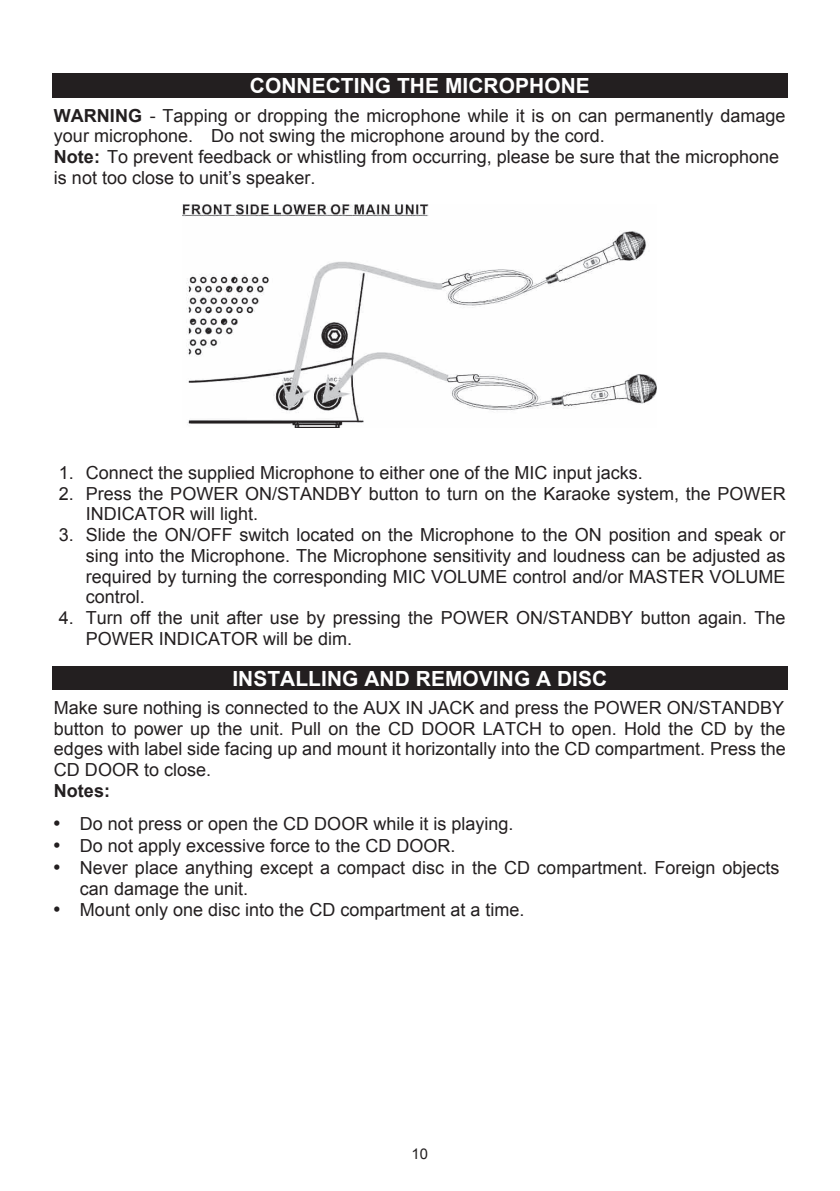
<style>
.page{position:relative;width:840px;height:1191px;background:#fff}
.page>*{position:absolute;margin:0;border:0;box-sizing:border-box;transform-origin:0 0}
.t1{font:700 20.8px "Arial";letter-spacing:.005em;color:#fff}
.t2{font:18px/20.6px "Arial";color:#231f20}
.t3{font:700 18px "Arial";color:#231f20}
.t4{font:14.8px "Arial";color:#231f20}
.s1{font-weight:700}
</style>
<div class="page">
<div style="left:52px;top:73px;width:735px;height:24px;background:#231f20"></div>
<img style="left:182px;top:205px;width:474px;height:223px">
<div style="left:52px;top:666px;width:735px;height:24px;background:#231f20"></div>
<p class="t1" style="left:250px;top:72px;width:341px">CONNECTING THE MICROPHONE</p>
<p class="t2" style="left:54px;top:105px;width:732px"><span class="s1">WARNING</span> - Tapping or dropping the microphone while it is on can permanently damage your microphone. Do not swing the microphone around by the cord.<br><span class="s1">Note:</span> To prevent feedback or whistling from occurring, please be sure that the microphone is not too close to unit’s speaker.</p>
<p class="t2" style="left:59px;top:462px;width:585px">1. Connect the supplied Microphone to either one of the MIC input jacks.</p>
<p class="t2" style="left:86px;top:483px;width:701px;text-indent:-27px">2. Press the POWER ON/STANDBY button to turn on the Karaoke system, the POWER<br>INDICATOR will light.</p>
<p class="t2" style="left:86px;top:524px;width:700px;text-align:justify;text-indent:-27px">3. Slide the ON/OFF switch located on the Microphone to the ON position and speak or sing into the Microphone. The Microphone sensitivity and loudness can be adjusted as required by turning the corresponding MIC VOLUME control and/or MASTER VOLUME control.</p>
<p class="t2" style="left:86px;top:607px;width:700px;text-indent:-27px">4. Turn off the unit after use by pressing the POWER ON/STANDBY button again. The<br>POWER INDICATOR will be dim.</p>
<p class="t1" style="left:232px;top:664px;width:376px">INSTALLING AND REMOVING A DISC</p>
<p class="t2" style="left:54px;top:697px;width:732px;text-align:justify">Make sure nothing is connected to the AUX IN JACK and press the POWER ON/STANDBY button to power up the unit. Pull on the CD DOOR LATCH to open. Hold the CD by the edges with label side facing up and mount it horizontally into the CD compartment. Press the CD DOOR to close.</p>
<p class="t3" style="left:54px;top:778px;width:57px">Notes:</p>
<p class="t2" style="left:53px;top:813px;width:462px">• Do not press or open the CD DOOR while it is playing.</p>
<p class="t2" style="left:53px;top:835px;width:404px">• Do not apply excessive force to the CD DOOR.</p>
<p class="t2" style="left:80px;top:857px;width:700px;text-indent:-27px">• Never place anything except a compact disc in the CD compartment. Foreign objects can damage the unit.</p>
<p class="t2" style="left:53px;top:899px;width:473px">• Mount only one disc into the CD compartment at a time.</p>
<p class="t4" style="left:411px;top:1143px;width:18px">10</p>
</div>
